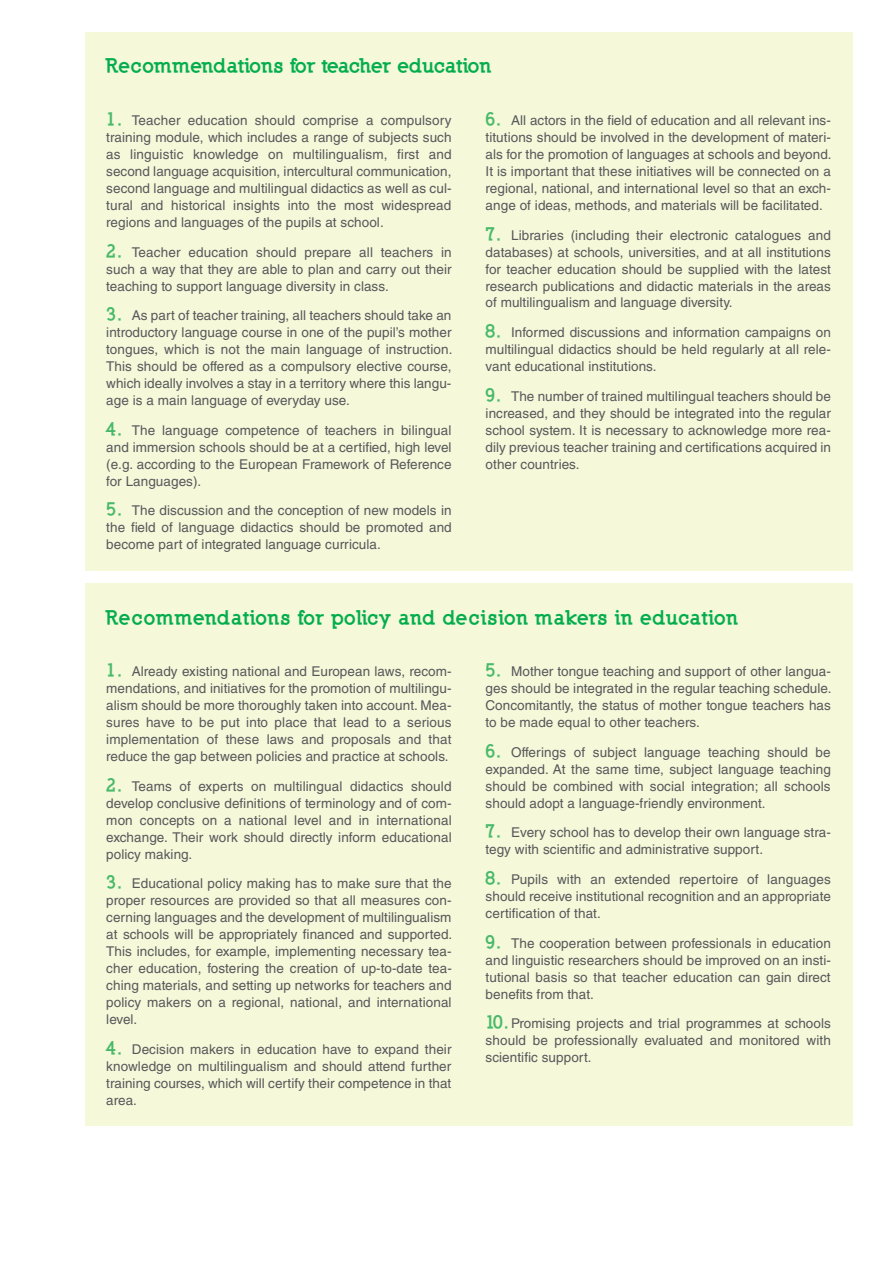
<style>
.page{position:relative;width:893px;height:1263px;background:#fff}
.page>*{position:absolute;margin:0;border:0;box-sizing:border-box;transform-origin:0 0}
.t1{font:900 19.5px "Nilland";letter-spacing:.02em;color:#03ad4c}
.t2{font:900 19.5px "Nilland";letter-spacing:-.005em;color:#03ad4c}
.t3{font:13.5px/17px "Helvetica LT Std";letter-spacing:.005em;color:#57585a;text-align:justify}
.s1{font-family:"Nilland";font-weight:900;font-size:18px;color:#48b969}
</style>
<div class="page">
<div style="left:85px;top:32px;width:767px;height:539px;background:#f5f8d9"></div>
<div style="left:85px;top:583px;width:767px;height:543px;background:#f5f8d9"></div>
<h1 class="t2" style="left:106px;top:54px;width:387px">Recommendations for teacher education</h1>
<p class="t3" style="left:106px;top:112px;width:347px"><span class="s1">1.</span> Teacher education should comprise a compulsory training module, which includes a range of subjects such as linguistic knowledge on multilingualism, first and second language acquisition, intercultural communication, second language and multilingual didactics as well as cul&shy;tural and historical insights into the most widespread regions and languages of the pupils at school.</p>
<p class="t3" style="left:106px;top:243px;width:347px"><span class="s1">2.</span> Teacher education should prepare all teachers in such a way that they are able to plan and carry out their teaching to support language diversity in class.</p>
<p class="t3" style="left:106px;top:307px;width:348px"><span class="s1">3.</span> As part of teacher training, all teachers should take an introductory language course in one of the pupil’s mother tongues, which is not the main language of instruction.<br>This should be offered as a compulsory elective course, which ideally involves a stay in a territory where this langu&shy;age is a main language of everyday use.</p>
<p class="t3" style="left:106px;top:421px;width:347px"><span class="s1">4.</span> The language competence of teachers in bilingual and immersion schools should be at a certified, high level (e.g. according to the European Framework of Reference for Languages).</p>
<p class="t3" style="left:106px;top:502px;width:347px"><span class="s1">5.</span> The discussion and the conception of new models in the field of language didactics should be promoted and become part of integrated language curricula.</p>
<p class="t3" style="left:486px;top:112px;width:348px"><span class="s1">6.</span> All actors in the field of education and all relevant ins&shy;titutions should be involved in the development of materi&shy;als for the promotion of languages at schools and beyond.<br>It is important that these initiatives will be connected on a regional, national, and international level so that an exch&shy;ange of ideas, methods, and materials will be facilitated.</p>
<p class="t3" style="left:486px;top:226px;width:347px"><span class="s1">7.</span> Libraries (including their electronic catalogues and databases) at schools, universities, and at all institutions for teacher education should be supplied with the latest research publications and didactic materials in the areas of multilingualism and language diversity.</p>
<p class="t3" style="left:486px;top:324px;width:347px"><span class="s1">8.</span> Informed discussions and information campaigns on multilingual didactics should be held regularly at all rele&shy;vant educational institutions.</p>
<p class="t3" style="left:486px;top:388px;width:347px"><span class="s1">9.</span> The number of trained multilingual teachers should be increased, and they should be integrated into the regular school system. It is necessary to acknowledge more rea&shy;dily previous teacher training and certifications acquired in other countries.</p>
<h1 class="t1" style="left:106px;top:605px;width:633px">Recommendations for policy and decision makers in education</h1>
<p class="t3" style="left:106px;top:663px;width:347px"><span class="s1">1.</span> Already existing national and European laws, recom&shy;mendations, and initiatives for the promotion of multilingu&shy;alism should be more thoroughly taken into account. Mea&shy;sures have to be put into place that lead to a serious implementation of these laws and proposals and that reduce the gap between policies and practice at schools.</p>
<p class="t3" style="left:106px;top:777px;width:347px"><span class="s1">2.</span> Teams of experts on multilingual didactics should develop conclusive definitions of terminology and of com&shy;mon concepts on a national level and in international exchange. Their work should directly inform educational policy making.</p>
<p class="t3" style="left:106px;top:875px;width:348px"><span class="s1">3.</span> Educational policy making has to make sure that the proper resources are provided so that all measures con&shy;cerning languages and the development of multilingualism at schools will be appropriately financed and supported.<br>This includes, for example, implementing necessary tea&shy;cher education, fostering the creation of up-to-date tea&shy;ching materials, and setting up networks for teachers and policy makers on a regional, national, and international level.</p>
<p class="t3" style="left:106px;top:1040px;width:347px"><span class="s1">4.</span> Decision makers in education have to expand their knowledge on multilingualism and should attend further training courses, which will certify their competence in that area.</p>
<p class="t3" style="left:486px;top:663px;width:348px"><span class="s1">5.</span> Mother tongue teaching and support of other langua&shy;ges should be integrated in the regular teaching schedule.<br>Concomitantly, the status of mother tongue teachers has to be made equal to other teachers.</p>
<p class="t3" style="left:486px;top:744px;width:347px"><span class="s1">6.</span> Offerings of subject language teaching should be expanded. At the same time, subject language teaching should be combined with social integration; all schools should adopt a language-friendly environment.</p>
<p class="t3" style="left:486px;top:824px;width:347px"><span class="s1">7.</span> Every school has to develop their own language stra&shy;tegy with scientific and administrative support.</p>
<p class="t3" style="left:486px;top:871px;width:347px"><span class="s1">8.</span> Pupils with an extended repertoire of languages should receive institutional recognition and an appropriate certification of that.</p>
<p class="t3" style="left:486px;top:934px;width:347px"><span class="s1">9.</span> The cooperation between professionals in education and linguistic researchers should be improved on an insti&shy;tutional basis so that teacher education can gain direct benefits from that.</p>
<p class="t3" style="left:486px;top:1015px;width:347px"><span class="s1">10.</span> Promising projects and trial programmes at schools should be professionally evaluated and monitored with scientific support.</p>
</div>
